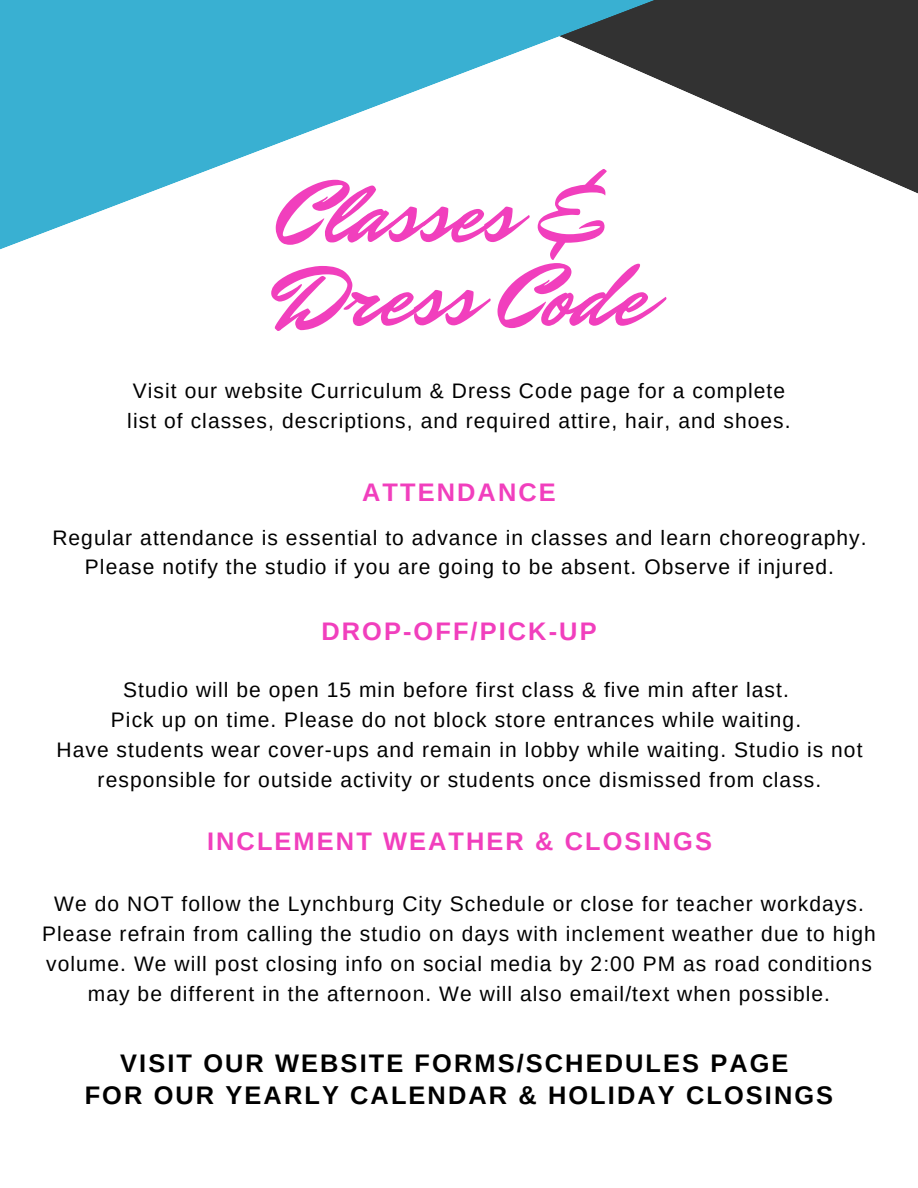
<style>
.page{position:relative;width:918px;height:1188px;background:#fff}
.page>*{position:absolute;margin:0;border:0;box-sizing:border-box;transform-origin:0 0}
.t1{font:90.3px/83.2px "Mr Dafoe";color:#f13fbd}
.t2{font:700 25.35px/32.7px "Arimo";letter-spacing:.085em;color:#000;text-align:center}
.t3{font:700 25.35px "Arimo";letter-spacing:.085em;color:#f13fbd}
.t4{font:21px/30px "Arimo";letter-spacing:.05em;color:#000;text-align:center}
</style>
<div class="page">
<svg style="left:655px;top:0;width:263px;height:194px;fill:#323232"></svg>
<svg style="left:0;top:0;width:655px;height:250px;fill:#39b0d2"></svg>
<h1 class="t1" style="left:272px;top:174px;width:376px">Classes &amp;<br>Dress Code</h1>
<p class="t4" style="left:127px;top:376px;width:665px;text-align:left">Visit our website Curriculum &amp; Dress Code page for a complete list of classes, descriptions, and required attire, hair, and shoes.</p>
<p class="t3" style="left:362px;top:478px;width:195px">ATTENDANCE</p>
<p class="t4" style="left:52px;top:522px;width:816px">Regular attendance is essential to advance in classes and learn choreography.<br>Please notify the studio if you are going to be absent. Observe if injured.</p>
<p class="t3" style="left:321px;top:617px;width:277px">DROP-OFF/PICK-UP</p>
<p class="t4" style="left:56px;top:675px;width:808px">Studio will be open 15 min before first class &amp; five min after last.<br>Pick up on time. Please do not block store entrances while waiting.<br>Have students wear cover-ups and remain in lobby while waiting. Studio is not responsible for outside activity or students once dismissed from class.</p>
<p class="t3" style="left:207px;top:827px;width:506px">INCLEMENT WEATHER &amp; CLOSINGS</p>
<p class="t4" style="left:42px;top:889px;width:835px">We do NOT follow the Lynchburg City Schedule or close for teacher workdays.<br>Please refrain from calling the studio on days with inclement weather due to high volume. We will post closing info on social media by 2:00 PM as road conditions may be different in the afternoon. We will also email/text when possible.</p>
<p class="t2" style="left:85px;top:1047px;width:750px">VISIT OUR WEBSITE FORMS/SCHEDULES PAGE<br>FOR OUR YEARLY CALENDAR &amp; HOLIDAY CLOSINGS</p>
</div>
